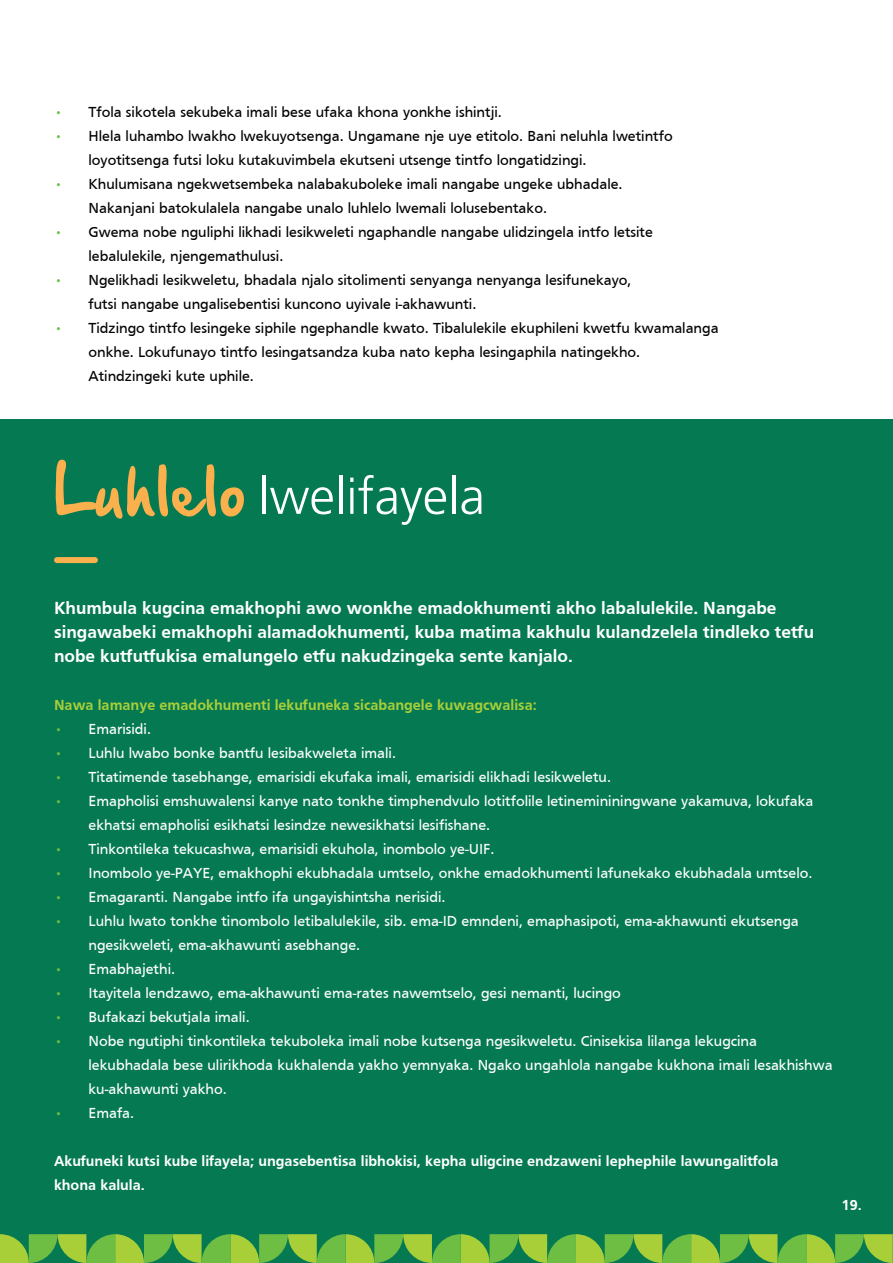
<style>
.page{position:relative;width:893px;height:1263px;background:#fff}
.page>*{position:absolute;margin:0;border:0;box-sizing:border-box;transform-origin:0 0}
.t1{font:300 51px "Frutiger CE";color:#fff}
.t2{font:700 18px/24px "Frutiger";color:#fff}
.t3{font:15px/24px "Frutiger";color:#fff}
.t4{font:15px/24px "Frutiger";color:#000}
.t5{font:700 15px/24px "Frutiger";color:#fff}
.t6{font:700 15px "Frutiger";color:#a9cf38}
.s1{color:#6fbe44}
.s2{font-family:"Hand Of Sean Demo";font-weight:400;font-size:55.95px;color:#fbb04e}
</style>
<div class="page">
<div style="left:0;top:420px;width:893px;height:843px;background:#057a52"></div>
<svg style="left:0;top:1234px;width:893px;height:29px"></svg>
<div style="left:57px;top:557px;width:38px;height:6px;background:#fbb04e"></div>
<p class="t4" style="left:54px;top:100px;width:449px"><span class="s1">•</span> Tfola sikotela sekubeka imali bese ufaka khona yonkhe ishintji.</p>
<p class="t4" style="left:89px;top:124px;width:586px;text-indent:-34px"><span class="s1">•</span> Hlela luhambo lwakho lwekuyotsenga. Ungamane nje uye etitolo. Bani neluhla lwetintfo loyotitsenga futsi loku kutakuvimbela ekutseni utsenge tintfo longatidzingi.</p>
<p class="t4" style="left:89px;top:172px;width:536px;text-indent:-34px"><span class="s1">•</span> Khulumisana ngekwetsembeka nalabakuboleke imali nangabe ungeke ubhadale.<br>Nakanjani batokulalela nangabe unalo luhlelo lwemali lolusebentako.</p>
<p class="t4" style="left:89px;top:220px;width:566px;text-indent:-34px"><span class="s1">•</span> Gwema nobe nguliphi likhadi lesikweleti ngaphandle nangabe ulidzingela intfo letsite lebalulekile, njengemathulusi.</p>
<p class="t4" style="left:89px;top:268px;width:545px;text-indent:-34px"><span class="s1">•</span> Ngelikhadi lesikweletu, bhadala njalo sitolimenti senyanga nenyanga lesifunekayo, futsi nangabe ungalisebentisi kuncono uyivale i-akhawunti.</p>
<p class="t4" style="left:89px;top:316px;width:632px;text-indent:-34px"><span class="s1">•</span> Tidzingo tintfo lesingeke siphile ngephandle kwato. Tibalulekile ekuphileni kwetfu kwamalanga onkhe. Lokufunayo tintfo lesingatsandza kuba nato kepha lesingaphila natingekho.<br>Atindzingeki kute uphile.</p>
<h1 class="t1" style="left:54px;top:466px;width:432px"><span class="s2">Luhlelo</span> lwelifayela</h1>
<p class="t2" style="left:54px;top:595px;width:762px">Khumbula kugcina emakhophi awo wonkhe emadokhumenti akho labalulekile. Nangabe singawabeki emakhophi alamadokhumenti, kuba matima kakhulu kulandzelela tindleko tetfu nobe kutfutfukisa emalungelo etfu nakudzingeka sente kanjalo.</p>
<p class="t6" style="left:54px;top:696px;width:484px">Nawa lamanye emadokhumenti lekufuneka sicabangele kuwagcwalisa:</p>
<p class="t3" style="left:54px;top:716px;width:99px"><span class="s1">•</span> Emarisidi.</p>
<p class="t3" style="left:54px;top:740px;width:344px"><span class="s1">•</span> Luhlu lwabo bonke bantfu lesibakweleta imali.</p>
<p class="t3" style="left:54px;top:764px;width:559px"><span class="s1">•</span> Titatimende tasebhange, emarisidi ekufaka imali, emarisidi elikhadi lesikweletu.</p>
<p class="t3" style="left:88px;top:788px;width:726px;text-indent:-34px"><span class="s1">•</span> Emapholisi emshuwalensi kanye nato tonkhe timphendvulo lotitfolile letinemininingwane yakamuva, lokufaka ekhatsi emapholisi esikhatsi lesindze newesikhatsi lesifishane.</p>
<p class="t3" style="left:54px;top:836px;width:442px"><span class="s1">•</span> Tinkontileka tekucashwa, emarisidi ekuhola, inombolo ye-UIF.</p>
<p class="t3" style="left:54px;top:860px;width:760px"><span class="s1">•</span> Inombolo ye-PAYE, emakhophi ekubhadala umtselo, onkhe emadokhumenti lafunekako ekubhadala umtselo.</p>
<p class="t3" style="left:54px;top:884px;width:393px"><span class="s1">•</span> Emagaranti. Nangabe intfo ifa ungayishintsha nerisidi.</p>
<p class="t3" style="left:88px;top:908px;width:712px;text-indent:-34px"><span class="s1">•</span> Luhlu lwato tonkhe tinombolo letibalulekile, sib. ema-ID emndeni, emaphasipoti, ema-akhawunti ekutsenga ngesikweleti, ema-akhawunti asebhange.</p>
<p class="t3" style="left:54px;top:956px;width:123px"><span class="s1">•</span> Emabhajethi.</p>
<p class="t3" style="left:54px;top:980px;width:568px"><span class="s1">•</span> Itayitela lendzawo, ema-akhawunti ema-rates nawemtselo, gesi nemanti, lucingo</p>
<p class="t3" style="left:54px;top:1004px;width:197px"><span class="s1">•</span> Bufakazi bekutjala imali.</p>
<p class="t3" style="left:88px;top:1028px;width:746px;text-indent:-34px"><span class="s1">•</span> Nobe ngutiphi tinkontileka tekuboleka imali nobe kutsenga ngesikweletu. Cinisekisa lilanga lekugcina lekubhadala bese ulirikhoda kukhalenda yakho yemnyaka. Ngako ungahlola nangabe kukhona imali lesakhishwa ku-akhawunti yakho.</p>
<p class="t3" style="left:54px;top:1100px;width:82px"><span class="s1">•</span> Emafa.</p>
<p class="t5" style="left:54px;top:1148px;width:726px">Akufuneki kutsi kube lifayela; ungasebentisa libhokisi, kepha uligcine endzaweni lephephile lawungalitfola khona kalula.</p>
<p class="t5" style="left:842px;top:1193px;width:22px">19.</p>
</div>
